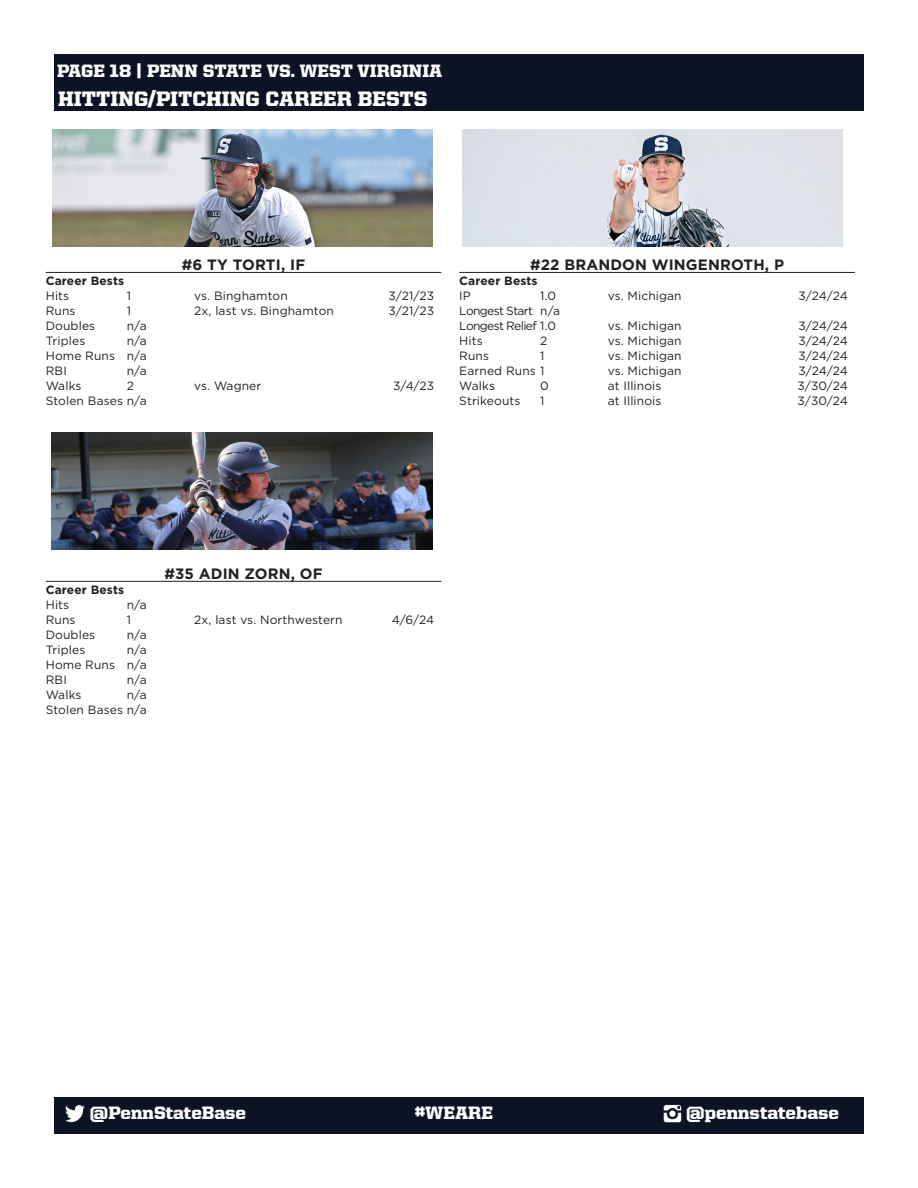
<style>
.page{position:relative;width:918px;height:1188px;background:#fff}
.page>*{position:absolute;margin:0;border:0;box-sizing:border-box;transform-origin:0 0}
.t1{font:900 21px "United Serif Reg";color:#fff}
.t2{font:900 18px "United Serif Reg";color:#fff}
.t3{font:700 15px "Gotham";letter-spacing:.01em;color:#231f20}
.t4{font:12px "Gotham";letter-spacing:.01em;color:#231f20}
.t5{font:700 12px "Gotham";letter-spacing:.01em;color:#231f20}
.t6{font:12px "Gotham";letter-spacing:-.05em;color:#231f20}
</style>
<div class="page">
<div style="left:54px;top:54px;width:810px;height:32px;background:#0b1324"></div>
<div style="left:54px;top:1097px;width:810px;height:37px;background:#0b1324"></div>
<img style="left:65px;top:1104px;width:20px;height:19px">
<img style="left:663px;top:1104px;width:19px;height:18px">
<div style="left:54px;top:86px;width:810px;height:24px;background:#0b1324"></div>
<hr style="left:46px;top:272px;width:395px;height:1px;background:#231f20">
<hr style="left:459px;top:272px;width:396px;height:1px;background:#231f20">
<img style="left:52px;top:130px;width:380px;height:117px">
<img style="left:462px;top:130px;width:380px;height:117px">
<hr style="left:46px;top:581px;width:395px;height:1px;background:#231f20">
<img style="left:52px;top:433px;width:380px;height:117px">
<h2 class="t2" style="left:57px;top:60px;width:387px">PAGE 18 | PENN STATE VS. WEST VIRGINIA</h2>
<p class="t1" style="left:58px;top:87px;width:371px">HITTING/PITCHING CAREER BESTS</p>
<p class="t3" style="left:182px;top:254px;width:125px">#6 TY TORTI, IF</p>
<p class="t5" style="left:46px;top:272px;width:80px">Career Bests</p>
<p class="t4" style="left:46px;top:288px;width:25px">Hits</p>
<p class="t4" style="left:127px;top:288px;width:6px">1</p>
<p class="t4" style="left:194px;top:288px;width:95px">vs. Binghamton</p>
<p class="t4" style="left:389px;top:288px;width:47px">3/21/23</p>
<p class="t4" style="left:46px;top:303px;width:31px">Runs</p>
<p class="t4" style="left:127px;top:303px;width:6px">1</p>
<p class="t4" style="left:194px;top:303px;width:141px">2x, last vs. Binghamton</p>
<p class="t4" style="left:389px;top:303px;width:47px">3/21/23</p>
<p class="t4" style="left:46px;top:318px;width:51px">Doubles</p>
<p class="t4" style="left:127px;top:318px;width:21px">n/a</p>
<p class="t4" style="left:46px;top:333px;width:41px">Triples</p>
<p class="t4" style="left:127px;top:333px;width:21px">n/a</p>
<p class="t4" style="left:46px;top:348px;width:102px">Home Runs n/a</p>
<p class="t4" style="left:46px;top:363px;width:23px">RBI</p>
<p class="t4" style="left:127px;top:363px;width:21px">n/a</p>
<p class="t4" style="left:46px;top:378px;width:37px">Walks</p>
<p class="t4" style="left:127px;top:378px;width:9px">2</p>
<p class="t4" style="left:194px;top:378px;width:69px">vs. Wagner</p>
<p class="t4" style="left:393px;top:378px;width:43px">3/4/23</p>
<p class="t4" style="left:46px;top:393px;width:102px">Stolen Bases n/a</p>
<p class="t3" style="left:530px;top:254px;width:255px">#22 BRANDON WINGENROTH, P</p>
<p class="t5" style="left:459px;top:272px;width:80px">Career Bests</p>
<p class="t4" style="left:459px;top:288px;width:13px">IP</p>
<p class="t4" style="left:540px;top:288px;width:17px">1.0</p>
<p class="t4" style="left:608px;top:288px;width:75px">vs. Michigan</p>
<p class="t4" style="left:799px;top:288px;width:51px">3/24/24</p>
<p class="t6" style="left:459px;top:303px;width:102px">Longest Start n/a</p>
<p class="t6" style="left:459px;top:318px;width:98px">Longest Relief 1.0</p>
<p class="t4" style="left:608px;top:318px;width:75px">vs. Michigan</p>
<p class="t4" style="left:799px;top:318px;width:51px">3/24/24</p>
<p class="t4" style="left:459px;top:333px;width:25px">Hits</p>
<p class="t4" style="left:540px;top:333px;width:9px">2</p>
<p class="t4" style="left:608px;top:333px;width:75px">vs. Michigan</p>
<p class="t4" style="left:799px;top:333px;width:51px">3/24/24</p>
<p class="t4" style="left:459px;top:348px;width:31px">Runs</p>
<p class="t4" style="left:540px;top:348px;width:6px">1</p>
<p class="t4" style="left:608px;top:348px;width:75px">vs. Michigan</p>
<p class="t4" style="left:799px;top:348px;width:51px">3/24/24</p>
<p class="t4" style="left:459px;top:363px;width:87px">Earned Runs 1</p>
<p class="t4" style="left:608px;top:363px;width:75px">vs. Michigan</p>
<p class="t4" style="left:799px;top:363px;width:51px">3/24/24</p>
<p class="t4" style="left:459px;top:378px;width:37px">Walks</p>
<p class="t4" style="left:540px;top:378px;width:10px">0</p>
<p class="t4" style="left:608px;top:378px;width:55px">at Illinois</p>
<p class="t4" style="left:798px;top:378px;width:52px">3/30/24</p>
<p class="t4" style="left:459px;top:393px;width:63px">Strikeouts</p>
<p class="t4" style="left:540px;top:393px;width:6px">1</p>
<p class="t4" style="left:608px;top:393px;width:55px">at Illinois</p>
<p class="t4" style="left:798px;top:393px;width:52px">3/30/24</p>
<p class="t3" style="left:165px;top:563px;width:159px">#35 ADIN ZORN, OF</p>
<p class="t5" style="left:46px;top:581px;width:80px">Career Bests</p>
<p class="t4" style="left:46px;top:597px;width:25px">Hits</p>
<p class="t4" style="left:127px;top:597px;width:21px">n/a</p>
<p class="t4" style="left:46px;top:612px;width:31px">Runs</p>
<p class="t4" style="left:127px;top:612px;width:6px">1</p>
<p class="t4" style="left:194px;top:612px;width:150px">2x, last vs. Northwestern</p>
<p class="t4" style="left:392px;top:612px;width:44px">4/6/24</p>
<p class="t4" style="left:46px;top:627px;width:51px">Doubles</p>
<p class="t4" style="left:127px;top:627px;width:21px">n/a</p>
<p class="t4" style="left:46px;top:642px;width:41px">Triples</p>
<p class="t4" style="left:127px;top:642px;width:21px">n/a</p>
<p class="t4" style="left:46px;top:657px;width:102px">Home Runs n/a</p>
<p class="t4" style="left:46px;top:672px;width:23px">RBI</p>
<p class="t4" style="left:127px;top:672px;width:21px">n/a</p>
<p class="t4" style="left:46px;top:687px;width:37px">Walks</p>
<p class="t4" style="left:127px;top:687px;width:21px">n/a</p>
<p class="t4" style="left:46px;top:702px;width:102px">Stolen Bases n/a</p>
<h2 class="t2" style="left:90px;top:1102px;width:158px">@PennStateBase</h2>
<h2 class="t2" style="left:415px;top:1102px;width:80px">#WEARE</h2>
<h2 class="t2" style="left:686px;top:1103px;width:154px">@pennstatebase</h2>
</div>
